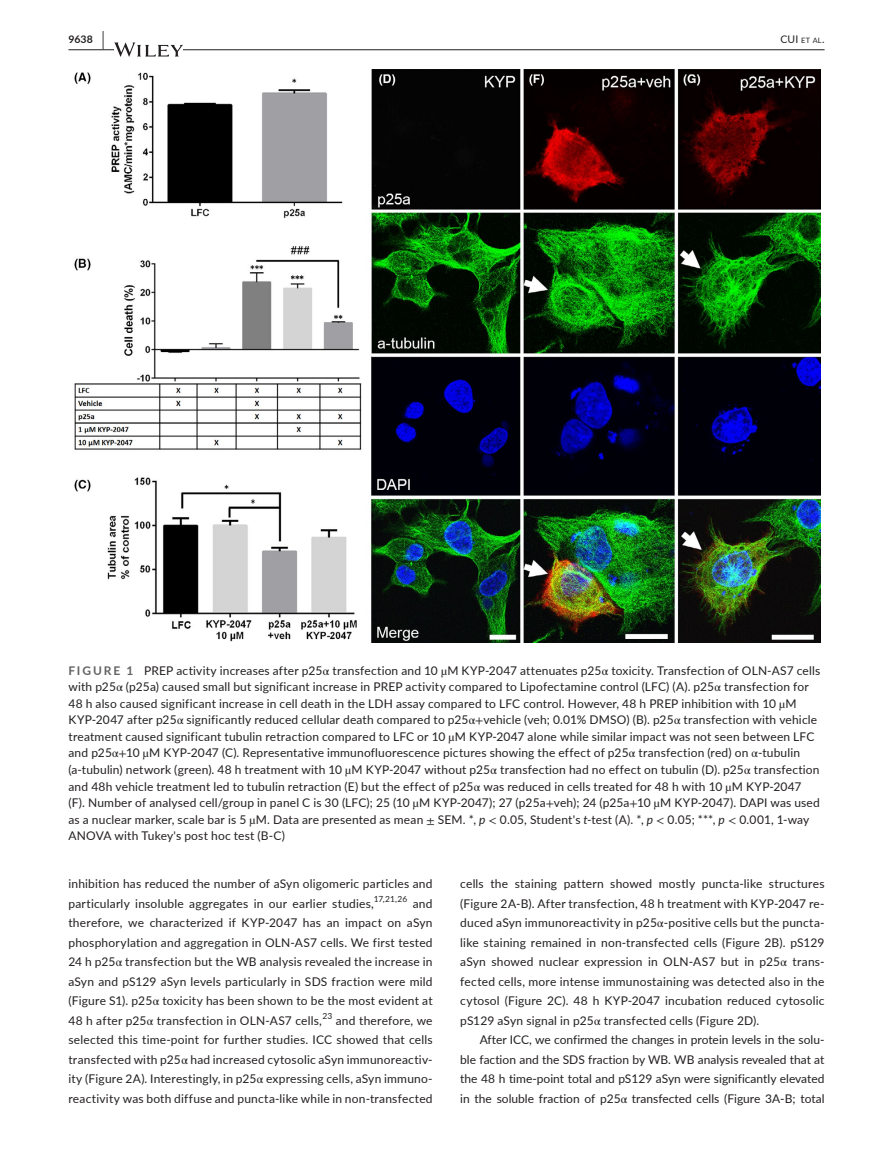
<style>
.page{position:relative;width:893px;height:1174px;background:#fff}
.page>*{position:absolute;margin:0;border:0;box-sizing:border-box;transform-origin:0 0}
.t1{font:12px/19.5px "Lato";letter-spacing:.015em;color:#231f20;text-align:justify}
.t2{font:10.5px "Lato";color:#231f20}
.t3{font:700 10.5px "Lato";color:#231f20}
.t4{font:8.4px "Lato";color:#231f20}
.s1{font-size:19.5px}
.s2{font-size:7.35px}
.s3{font-weight:700;color:#636366}
.s4{font-family:"STIX"}
.s5{font-style:italic}
</style>
<div class="page">
<hr style="left:68px;top:49px;width:756px;height:1px;background:#231f20">
<svg style="left:114px;top:42px;width:69px;height:15px"></svg>
<img style="left:74px;top:69px;width:747px;height:574px">
<p class="t3" style="left:68px;top:31px;width:37px">9638 <span class="s1">|</span></p>
<p class="t2" style="left:780px;top:31px;width:46px">CUI <span class="s2">et al</span>.</p>
<p class="t1" style="left:68px;top:662px;width:753px;line-height:16.5px;text-align:left"><span class="s3">FIGURE 1</span> PREP activity increases after p25<span class="s4">α</span> transfection and 10 <span class="s4">µ</span>M KYP-2047 attenuates p25<span class="s4">α</span> toxicity. Transfection of OLN-AS7 cells with p25<span class="s4">α</span> (p25a) caused small but significant increase in PREP activity compared to Lipofectamine control (LFC) (A). p25<span class="s4">α</span> transfection for 48 h also caused significant increase in cell death in the LDH assay compared to LFC control. However, 48 h PREP inhibition with 10 <span class="s4">µ</span>M KYP-2047 after p25<span class="s4">α</span> significantly reduced cellular death compared to p25<span class="s4">α+</span>vehicle (veh; 0.01% DMSO) (B). p25<span class="s4">α</span> transfection with vehicle treatment caused significant tubulin retraction compared to LFC or 10 <span class="s4">µ</span>M KYP-2047 alone while similar impact was not seen between LFC and p25<span class="s4">α+</span>10 <span class="s4">µ</span>M KYP-2047 (C). Representative immunofluorescence pictures showing the effect of p25<span class="s4">α</span> transfection (red) on <span class="s4">α</span>-tubulin (a-tubulin) network (green). 48 h treatment with 10 <span class="s4">µ</span>M KYP-2047 without p25<span class="s4">α</span> transfection had no effect on tubulin (D). p25<span class="s4">α</span> transfection and 48h vehicle treatment led to tubulin retraction (E) but the effect of p25<span class="s4">α</span> was reduced in cells treated for 48 h with 10 <span class="s4">µ</span>M KYP-2047 (F). Number of analysed cell/group in panel C is 30 (LFC); 25 (10 <span class="s4">µ</span>M KYP-2047); 27 (p25a<span class="s4">+</span>veh); 24 (p25a<span class="s4">+</span>10 <span class="s4">µ</span>M KYP-2047). DAPI was used as a nuclear marker, scale bar is 5 <span class="s4">µ</span>M. Data are presented as mean <span class="s4">±</span> SEM. *, <span class="s5">p</span> <span class="s4">&lt;</span> 0.05, Student's <span class="s5">t</span>-test (A). *, <span class="s5">p</span> <span class="s4">&lt;</span> 0.05; ***, <span class="s5">p</span> <span class="s4">&lt;</span> 0.001, 1-way ANOVA with Tukey's post hoc test (B-C)</p>
<p class="t1" style="left:68px;top:873px;width:366px">inhibition has reduced the number of aSyn oligomeric particles and particularly insoluble aggregates in our earlier studies,</p>
<p class="t4" style="left:374px;top:893px;width:35px">17,21,26</p>
<p class="t1" style="left:68px;top:893px;width:366px;text-indent:344px">and therefore, we characterized if KYP-2047 has an impact on aSyn phosphorylation and aggregation in OLN-AS7 cells. We first tested 24 h p25<span class="s4">α</span> transfection but the WB analysis revealed the increase in aSyn and pS129 aSyn levels particularly in SDS fraction were mild (Figure S1). p25<span class="s4">α</span> toxicity has been shown to be the most evident at 48 h after p25<span class="s4">α</span> transfection in OLN-AS7 cells,<sup>23</sup> and therefore, we selected this time-point for further studies. ICC showed that cells transfected with p25<span class="s4">α</span> had increased cytosolic aSyn immunoreactiv&shy;ity (Figure 2A). Interestingly, in p25<span class="s4">α</span> expressing cells, aSyn immuno&shy;reactivity was both diffuse and puncta-like while in non-transfected</p>
<p class="t1" style="left:460px;top:873px;width:366px">cells the staining pattern showed mostly puncta-like structures (Figure 2A-B). After transfection, 48 h treatment with KYP-2047 re&shy;duced aSyn immunoreactivity in p25<span class="s4">α</span>-positive cells but the puncta&shy;like staining remained in non-transfected cells (Figure 2B). pS129 aSyn showed nuclear expression in OLN-AS7 but in p25<span class="s4">α</span> trans&shy;fected cells, more intense immunostaining was detected also in the cytosol (Figure 2C). 48 h KYP-2047 incubation reduced cytosolic pS129 aSyn signal in p25<span class="s4">α</span> transfected cells (Figure 2D).</p>
<p class="t1" style="left:460px;top:1029px;width:366px;text-indent:20px">After ICC, we confirmed the changes in protein levels in the solu&shy;ble faction and the SDS fraction by WB. WB analysis revealed that at the 48 h time-point total and pS129 aSyn were significantly elevated in the soluble fraction of p25<span class="s4">α</span> transfected cells (Figure 3A-B; total</p>
</div>
